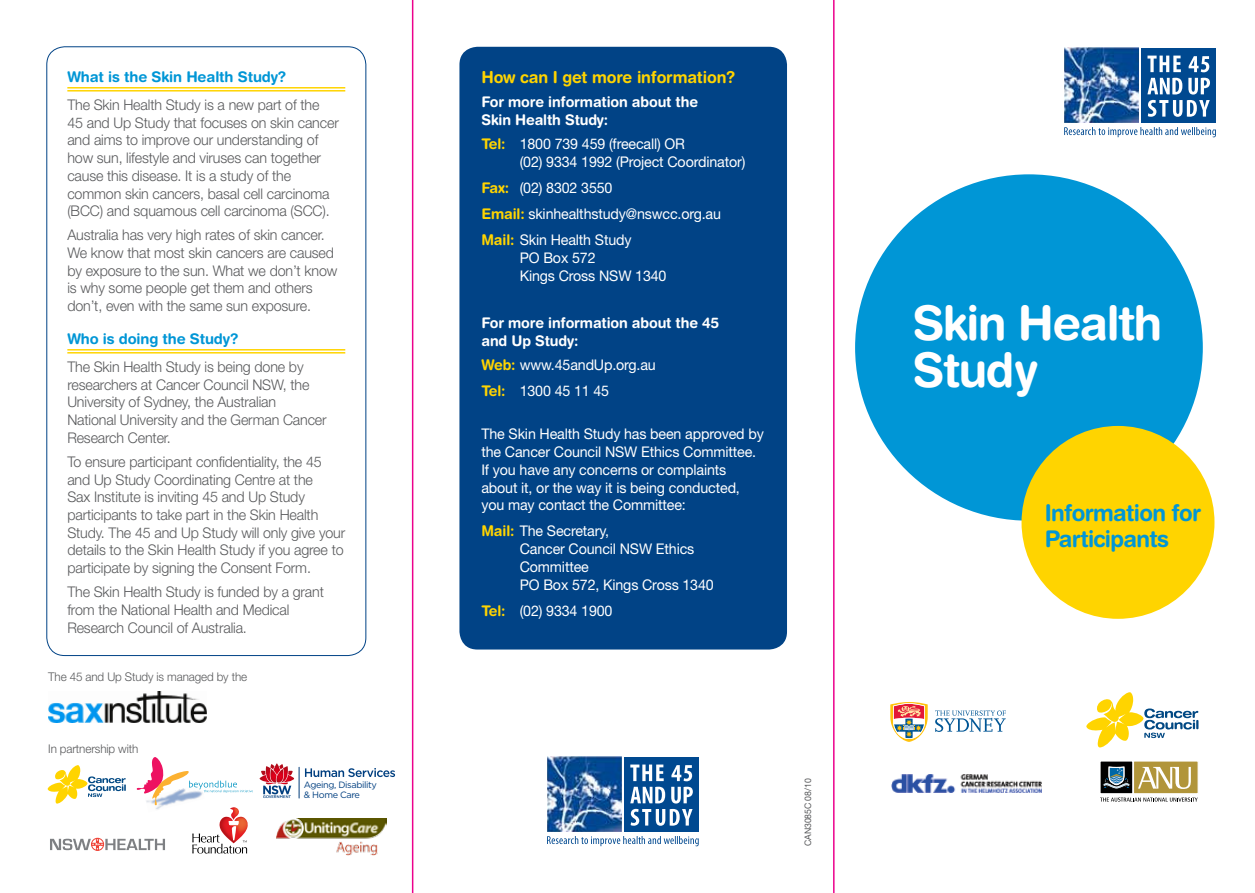
<style>
.page{position:relative;width:1255px;height:893px;background:#fff}
.page>*{position:absolute;margin:0;border:0;box-sizing:border-box;transform-origin:0 0}
.t1{font:700 47.85px/47.1px "Helvetica Rounded";letter-spacing:-.03em;color:#fff}
.t2{font:700 23.1px/26.2px "Helvetica Rounded";letter-spacing:-.03em;color:#0096d6}
.t3{font:700 16.5px "Helvetica Rounded";letter-spacing:-.01em;color:#ffd400}
.t4{font:300 14.7px/17.7px "Helvetica Neue";letter-spacing:-.01em;color:#58595b}
.t5{font:14.7px/17.7px "Helvetica Neue";letter-spacing:-.01em;color:#fff}
.t6{font:700 14.7px/17.7px "Helvetica Rounded";letter-spacing:-.01em;color:#fff}
.t7{font:700 14.7px "Helvetica Rounded";letter-spacing:-.01em;color:#0096d6}
.t8{font:300 12px "Helvetica Neue";letter-spacing:-.01em;color:#58595b}
.t9{font:9.15px/10.4px "Gotham";letter-spacing:-.04em;color:#003f80}
.t10{font:9px "Helvetica Neue";letter-spacing:-.01em;color:#58595b}
.s1{font-family:"Helvetica Rounded";font-weight:700;color:#ffd400}
</style>
<div class="page">
<div style="left:855px;top:174px;width:347px;height:347px;background:#0096d6;border-radius:50%"></div>
<div style="left:459px;top:47px;width:328px;height:602px;background:#014386;border-radius:18px"></div>
<div style="left:1099px;top:761px;width:33px;height:33px;background:#000;border:1px solid #fff"></div>
<svg style="left:1102px;top:767px;width:28px;height:22px"></svg>
<div style="left:1133px;top:761px;width:65px;height:33px;background:#b1953a;border:1px solid #fff"></div>
<svg style="left:1138px;top:767px;width:52px;height:22px"></svg>
<svg style="left:1100px;top:797px;width:97px;height:5px"></svg>
<svg style="left:935px;top:710px;width:70px;height:22px"></svg>
<svg style="left:890px;top:702px;width:37px;height:40px"></svg>
<svg style="left:1086px;top:692px;width:112px;height:55px"></svg>
<img style="left:892px;top:775px;width:149px;height:18px">
<div style="left:1141px;top:48px;width:74px;height:74px;background:#004990"></div>
<img style="left:1064px;top:48px;width:74px;height:74px">
<svg style="left:1147px;top:56px;width:62px;height:61px"></svg>
<svg style="left:1064px;top:127px;width:151px;height:10px"></svg>
<div style="left:624px;top:757px;width:75px;height:74px;background:#004990"></div>
<img style="left:547px;top:757px;width:74px;height:74px">
<svg style="left:630px;top:764px;width:62px;height:62px"></svg>
<svg style="left:547px;top:836px;width:151px;height:10px"></svg>
<hr style="left:67px;top:87px;width:278px;height:2px;background:#ffd400">
<hr style="left:67px;top:90px;width:278px;height:2px;background:#ffd400">
<hr style="left:67px;top:349px;width:278px;height:2px;background:#ffd400">
<hr style="left:67px;top:352px;width:278px;height:2px;background:#ffd400">
<hr style="left:833px;top:0;width:1px;height:893px;background:#ec008c">
<hr style="left:412px;top:0;width:1px;height:893px;background:#ec008c">
<div style="left:1021px;top:426px;width:193px;height:193px;background:#ffd400;border-radius:50%"></div>
<img style="left:276px;top:818px;width:111px;height:38px">
<img style="left:155px;top:805px;width:12px;height:5px">
<svg style="left:137px;top:757px;width:116px;height:48px"></svg>
<svg style="left:48px;top:765px;width:78px;height:39px"></svg>
<img style="left:220px;top:807px;width:28px;height:21px">
<svg style="left:192px;top:821px;width:55px;height:32px"></svg>
<div style="left:91px;top:838px;width:13px;height:13px;border:1px solid #ef4135;border-radius:50%"></div>
<svg style="left:50px;top:838px;width:115px;height:12px"></svg>
<img style="left:48px;top:691px;width:158px;height:31px">
<svg style="left:305px;top:768px;width:90px;height:9px"></svg>
<hr style="left:299px;top:767px;width:1px;height:31px;background:#003b79">
<svg style="left:260px;top:763px;width:34px;height:35px"></svg>
<p class="t7" style="left:67px;top:68px;width:220px">What is the Skin Health Study?</p>
<p class="t4" style="left:67px;top:96px;width:273px">The Skin Health Study is a new part of the<br>45 and Up Study that focuses on skin cancer and aims to improve our understanding of how sun, lifestyle and viruses can together cause this disease. It is a study of the common skin cancers, basal cell carcinoma (BCC) and squamous cell carcinoma (SCC).</p>
<p class="t4" style="left:67px;top:226px;width:271px">Australia has very high rates of skin cancer.<br>We know that most skin cancers are caused by exposure to the sun. What we don’t know is why some people get them and others don’t, even with the same sun exposure.</p>
<p class="t7" style="left:67px;top:330px;width:173px">Who is doing the Study?</p>
<p class="t4" style="left:67px;top:358px;width:261px">The Skin Health Study is being done by researchers at Cancer Council NSW, the University of Sydney, the Australian National University and the German Cancer Research Center.</p>
<p class="t4" style="left:67px;top:452px;width:279px">To ensure participant confidentiality, the 45 and Up Study Coordinating Centre at the<br>Sax Institute is inviting 45 and Up Study participants to take part in the Skin Health Study. The 45 and Up Study will only give your details to the Skin Health Study if you agree to participate by signing the Consent Form.</p>
<p class="t4" style="left:67px;top:583px;width:258px">The Skin Health Study is funded by a grant from the National Health and Medical<br>Research Council of Australia.</p>
<p class="t8" style="left:48px;top:670px;width:200px">The 45 and Up Study is managed by the</p>
<p class="t8" style="left:48px;top:741px;width:92px">In partnership with</p>
<p class="t9" style="left:304px;top:779px;width:75px">Ageing, Disability &amp; Home Care</p>
<p class="t3" style="left:481px;top:67px;width:255px">How can I get more information?</p>
<p class="t6" style="left:481px;top:93px;width:218px">For more information about the<br>Skin Health Study:</p>
<p class="t5" style="left:519px;top:135px;width:227px;text-indent:-38px"><span class="s1">Tel:</span> 1800 739 459 (freecall) OR<br>(02) 9334 1992 (Project Coordinator)</p>
<p class="t5" style="left:481px;top:174px;width:241px;line-height:26.2px"><span class="s1">Fax:</span> (02) 8302 3550<br><span class="s1">Email:</span> skinhealthstudy@nswcc.org.au<br><span class="s1">Mail:</span> Skin Health Study</p>
<p class="t5" style="left:519px;top:249px;width:148px">PO Box 572<br>Kings Cross NSW 1340</p>
<p class="t6" style="left:481px;top:314px;width:239px">For more information about the 45 and Up Study:</p>
<p class="t5" style="left:481px;top:351px;width:176px;line-height:26.2px"><span class="s1">Web:</span> www.45andUp.org.au<br><span class="s1">Tel:</span> 1300 45 11 45</p>
<p class="t5" style="left:481px;top:425px;width:284px">The Skin Health Study has been approved by the Cancer Council NSW Ethics Committee.<br>If you have any concerns or complaints about it, or the way it is being conducted, you may contact the Committee:</p>
<p class="t5" style="left:519px;top:522px;width:195px;text-indent:-38px"><span class="s1">Mail:</span> The Secretary,<br>Cancer Council NSW Ethics<br>Committee<br>PO Box 572, Kings Cross 1340</p>
<p class="t5" style="left:481px;top:601px;width:133px"><span class="s1">Tel:</span> (02) 9334 1900</p>
<p class="t10" style="left:802px;top:846px;width:69px;rotate:-90deg">CAN3085C 08/10</p>
<h1 class="t1" style="left:912px;top:299px;width:251px">Skin Health<br>Study</h1>
<h2 class="t2" style="left:1044px;top:499px;width:158px">Information for<br>Participants</h2>
</div>
